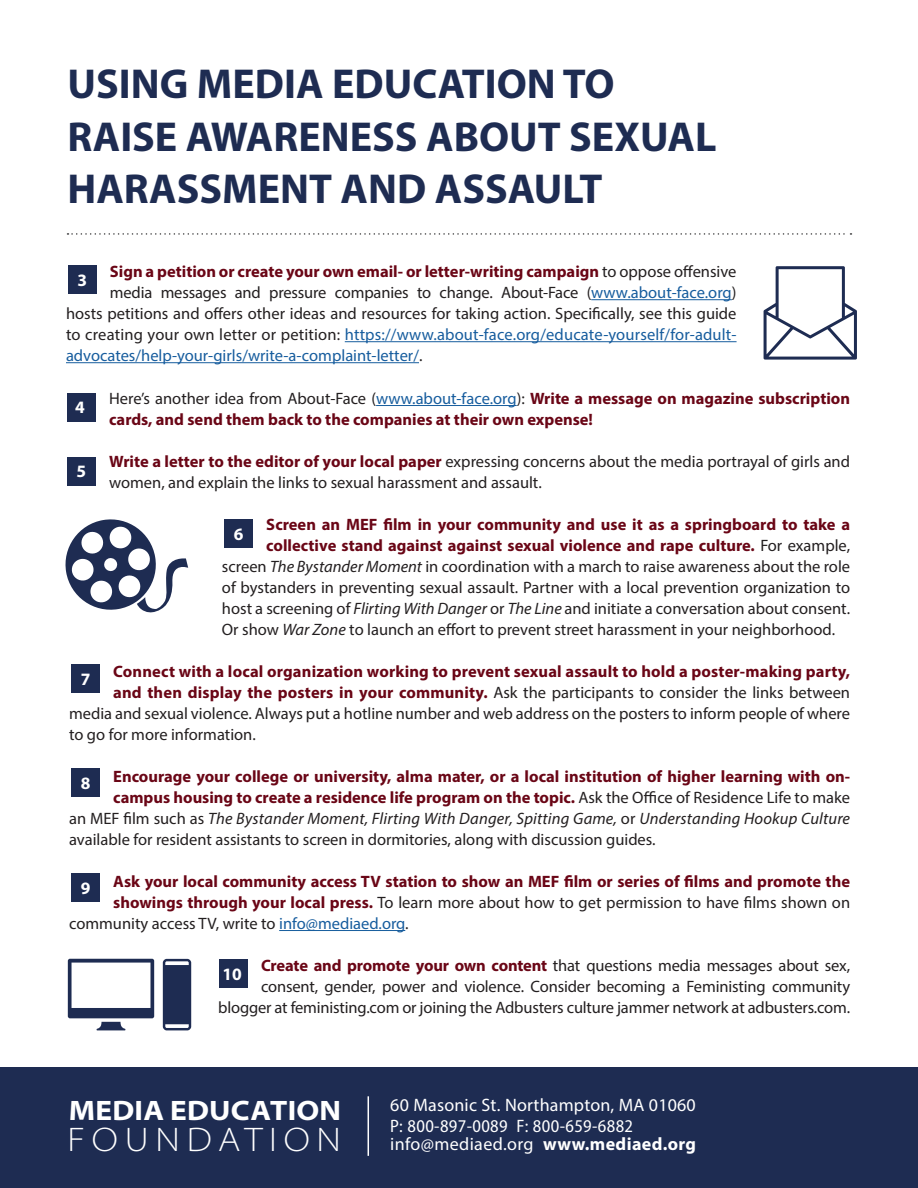
<style>
.page{position:relative;width:918px;height:1188px;background:#fff}
.page>*{position:absolute;margin:0;border:0;box-sizing:border-box;transform-origin:0 0}
.t1{font:700 42px/52.5px "Myriad Pro";color:#1e2c52}
.t2{font:300 semi-expanded 34.2px "Myriad Pro";letter-spacing:.195em;color:#fff}
.t3{font:700 semi-expanded 28.2px "Myriad Pro";letter-spacing:.005em;color:#fff}
.t4{font:18px/21px "Myriad Pro";letter-spacing:.01em;color:#fff}
.t5{font:700 17.4px "Myriad Pro";color:#fff}
.t6{font:16.5px/21px "Myriad Pro";color:#231f20}
.t7{font:700 16.5px/21px "Myriad Pro";color:#6a0616}
.t8{font:16.5px "Myriad Pro";letter-spacing:.005em;color:#175d9e}
.t9{font:italic 16.5px "Myriad Pro";letter-spacing:.01em;color:#231f20}
.s1{font-weight:400;color:#231f20}
.s2{color:#175d9e}
.s3{color:#231f20}
.s4{font-weight:400;color:#175d9e}
.s5{font-weight:700;color:#6a0616}
.s6{font-style:italic}
.s7{font-style:normal}
.s8{font-stretch:semi-condensed}
.s9{font-weight:700}
</style>
<div class="page">
<hr style="left:376px;top:405px;width:141px;height:1px;background:#175d9e">
<hr style="left:279px;top:930px;width:126px;height:1px;background:#175d9e">
<div style="left:0;top:1067px;width:918px;height:121px;background:#1e2c52"></div>
<hr style="left:368px;top:1096px;width:1px;height:60px;background:#fff">
<svg style="left:68px;top:959px;width:86px;height:71px"></svg>
<svg style="left:163px;top:959px;width:28px;height:71px;background:#323f61"></svg>
<svg style="left:65px;top:519px;width:123px;height:94px"></svg>
<svg style="left:764px;top:266px;width:93px;height:94px"></svg>
<svg style="left:68px;top:233px;width:783px;height:2px"></svg>
<div style="left:67px;top:393px;width:29px;height:28px;background:#1e2c52"></div>
<div style="left:67px;top:457px;width:29px;height:28px;background:#1e2c52"></div>
<div style="left:224px;top:519px;width:29px;height:29px;background:#1e2c52"></div>
<div style="left:71px;top:665px;width:29px;height:28px;background:#1e2c52"></div>
<div style="left:71px;top:768px;width:29px;height:28px;background:#1e2c52"></div>
<div style="left:71px;top:873px;width:29px;height:28px;background:#1e2c52"></div>
<hr style="left:591px;top:299px;width:141px;height:1px;background:#175d9e">
<hr style="left:345px;top:341px;width:392px;height:1px;background:#175d9e">
<hr style="left:66px;top:362px;width:353px;height:1px;background:#175d9e">
<div style="left:68px;top:265px;width:28px;height:29px;background:#1e2c52"></div>
<div style="left:219px;top:960px;width:29px;height:28px;background:#1e2c52"></div>
<p class="t1" style="left:68px;top:57px;width:651px">USING MEDIA EDUCATION TO<br>RAISE AWARENESS ABOUT SEXUAL<br>HARASSMENT AND ASSAULT</p>
<p class="t7" style="left:110px;top:260px;width:628px">Sign a petition or create your own email- or letter-writing campaign <span class="s1">to oppose offensive</span></p>
<p class="t6" style="left:110px;top:282px;width:628px">media messages and pressure companies to change. About-Face (<span class="s2">www.about-face.org</span>)</p>
<p class="t6" style="left:66px;top:303px;width:672px">hosts petitions and offers other ideas and resources for taking action. Specifically, see this guide</p>
<p class="t8" style="left:66px;top:324px;width:672px"><span class="s3">to creating your own letter or petition:</span> https://www.about-face.org/educate-yourself/for-adult-</p>
<p class="t8" style="left:66px;top:345px;width:358px">advocates/help-your-girls/write-a-complaint-letter/<span class="s3">.</span></p>
<p class="t5" style="left:77px;top:269px;width:11px">3</p>
<p class="t7" style="left:109px;top:387px;width:743px"><span class="s1">Here’s another idea from About-Face (</span><span class="s4">www.about-face.org</span><span class="s1">):</span> Write a message on magazine subscription cards, and send them back to the companies at their own expense!</p>
<p class="t6" style="left:109px;top:451px;width:742px"><span class="s5">Write a letter to the editor of your local paper</span> expressing concerns about the media portrayal of girls and women, and explain the links to sexual harassment and assault.</p>
<p class="t7" style="left:266px;top:513px;width:585px">Screen an MEF film in your community and use it as a springboard to take a</p>
<p class="t7" style="left:266px;top:534px;width:585px">collective stand against against sexual violence and rape culture. <span class="s1">For example,</span></p>
<p class="t6" style="left:222px;top:556px;width:630px">screen <span class="s6">The Bystander Moment</span> in coordination with a march to raise awareness about the role</p>
<p class="t6" style="left:222px;top:577px;width:630px">of bystanders in preventing sexual assault. Partner with a local prevention organization to</p>
<p class="t6" style="left:222px;top:598px;width:630px">host a screening of <span class="s6">Flirting With Danger</span> or <span class="s6">The Line</span> and initiate a conversation about consent.</p>
<p class="t6" style="left:222px;top:619px;width:615px">Or show <span class="s6">War Zone</span> to launch an effort to prevent street harassment in your neighborhood.</p>
<p class="t7" style="left:113px;top:660px;width:738px">Connect with a local organization working to prevent sexual assault to hold a poster-making party,</p>
<p class="t6" style="left:113px;top:682px;width:738px"><span class="s5">and then display the posters in your community.</span> Ask the participants to consider the links between</p>
<p class="t6" style="left:69px;top:703px;width:783px">media and sexual violence. Always put a hotline number and web address on the posters to inform people of where</p>
<p class="t6" style="left:69px;top:724px;width:188px">to go for more information.</p>
<p class="t7" style="left:113px;top:765px;width:738px">Encourage your college or university, alma mater, or a local institution of higher learning with on-</p>
<p class="t7" style="left:113px;top:786px;width:738px">campus housing to create a residence life program on the topic. <span class="s1">Ask the Office of Residence Life to make</span></p>
<p class="t9" style="left:69px;top:808px;width:783px"><span class="s7">an MEF film such as</span> The Bystander Moment, Flirting With Danger, Spitting Game, <span class="s7">or</span> Understanding Hookup Culture</p>
<p class="t6" style="left:69px;top:829px;width:588px">available for resident assistants to screen in dormitories, along with discussion guides.</p>
<p class="t7" style="left:113px;top:870px;width:738px">Ask your local community access TV station to show an MEF film or series of films and promote the</p>
<p class="t6" style="left:113px;top:892px;width:738px"><span class="s5">showings through your local press.</span> To learn more about how to get permission to have films shown on</p>
<p class="t6" style="left:69px;top:913px;width:341px">community access TV, write to <span class="s2">info@mediaed.org</span>.</p>
<p class="t6" style="left:218px;top:955px;width:633px;text-align:right"><span class="s5">Create and promote your own content</span> that questions media messages about sex, consent, gender, power and violence. Consider becoming a Feministing community blogger at feministing.com or joining the Adbusters culture jammer network at adbusters.com.</p>
<p class="t5" style="left:75px;top:396px;width:11px">4</p>
<p class="t5" style="left:77px;top:460px;width:11px">5</p>
<p class="t5" style="left:234px;top:522px;width:11px">6</p>
<p class="t5" style="left:81px;top:668px;width:11px">7</p>
<p class="t5" style="left:81px;top:771px;width:11px">8</p>
<p class="t5" style="left:81px;top:876px;width:11px">9</p>
<p class="t5" style="left:222px;top:963px;width:21px">10</p>
<p class="t3" style="left:69px;top:1092px;width:274px">MEDIA EDUCATION</p>
<p class="t2" style="left:68px;top:1120px;width:275px">FOUNDATION</p>
<p class="t4" style="left:390px;top:1095px;width:307px">60 Masonic St. Northampton, MA 01060<br><span class="s8">P: 800-897-0089 F: 800-659-6882</span></p>
<p class="t4" style="left:390px;top:1134px;width:307px">info@mediaed.org <span class="s9">www.mediaed.org</span></p>
</div>
